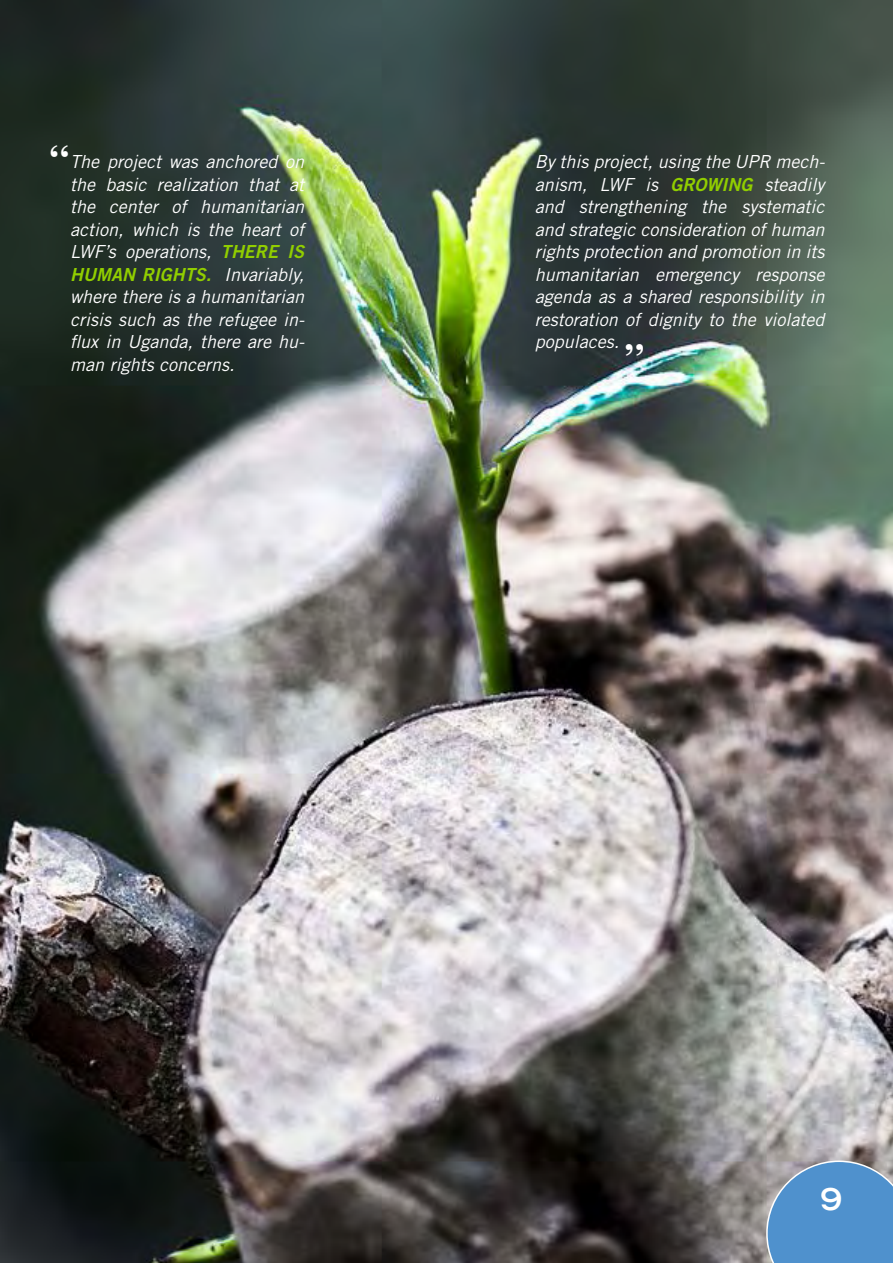
<style>
.page{position:relative;width:893px;height:1263px;background:#fff}
.page>*{position:absolute;margin:0;border:0;box-sizing:border-box;transform-origin:0 0}
.t1{font:700 37.5px "Baskerville BT";color:#fff}
.t2{font:700 expanded 30px "Trade Gothic LT Std";color:#fff}
.t3{font:italic 18px/22.5px "Trade Gothic LT Std";color:#fff;text-align:justify}
.t4{font:18px "Trade Gothic LT Std Bd 2 Obl";color:#91ce00}
.s1{font-family:"Trade Gothic LT Std Bd 2 Obl";font-style:normal;color:#91ce00}
.s2{font-family:"Trade Gothic LT Std";font-style:italic;color:#fff}
</style>
<div class="page">
<img style="left:0;top:0;width:893px;height:1262px">
<svg style="left:766px;top:1160px;width:127px;height:103px;background:#5e95c8"></svg>
<h1 class="t1" style="left:49px;top:133px;width:22px">“</h1>
<p class="t3" style="left:70px;top:151px;width:236px">The project was anchored on the basic realization that at the center of humanitarian action, which is the heart of LWF’s operations, <span class="s1">THERE IS</span></p>
<p class="t4" style="left:70px;top:263px;width:236px">HUMAN RIGHTS. <span class="s2">Invariably,</span></p>
<p class="t3" style="left:70px;top:286px;width:236px">where there is a humanitarian crisis such as the refugee in&shy;flux in Uganda, there are hu&shy;man rights concerns.</p>
<p class="t3" style="left:535px;top:151px;width:292px">By this project, using the UPR mech&shy;anism, LWF is <span class="s1">GROWING</span> steadily and strengthening the systematic and strategic consideration of human rights protection and promotion in its humanitarian emergency response agenda as a shared responsibility in restoration of dignity to the violated populaces.</p>
<h1 class="t1" style="left:645px;top:368px;width:22px;rotate:-180deg">“</h1>
<h2 class="t2" style="left:821px;top:1180px;width:23px">9</h2>
</div>
